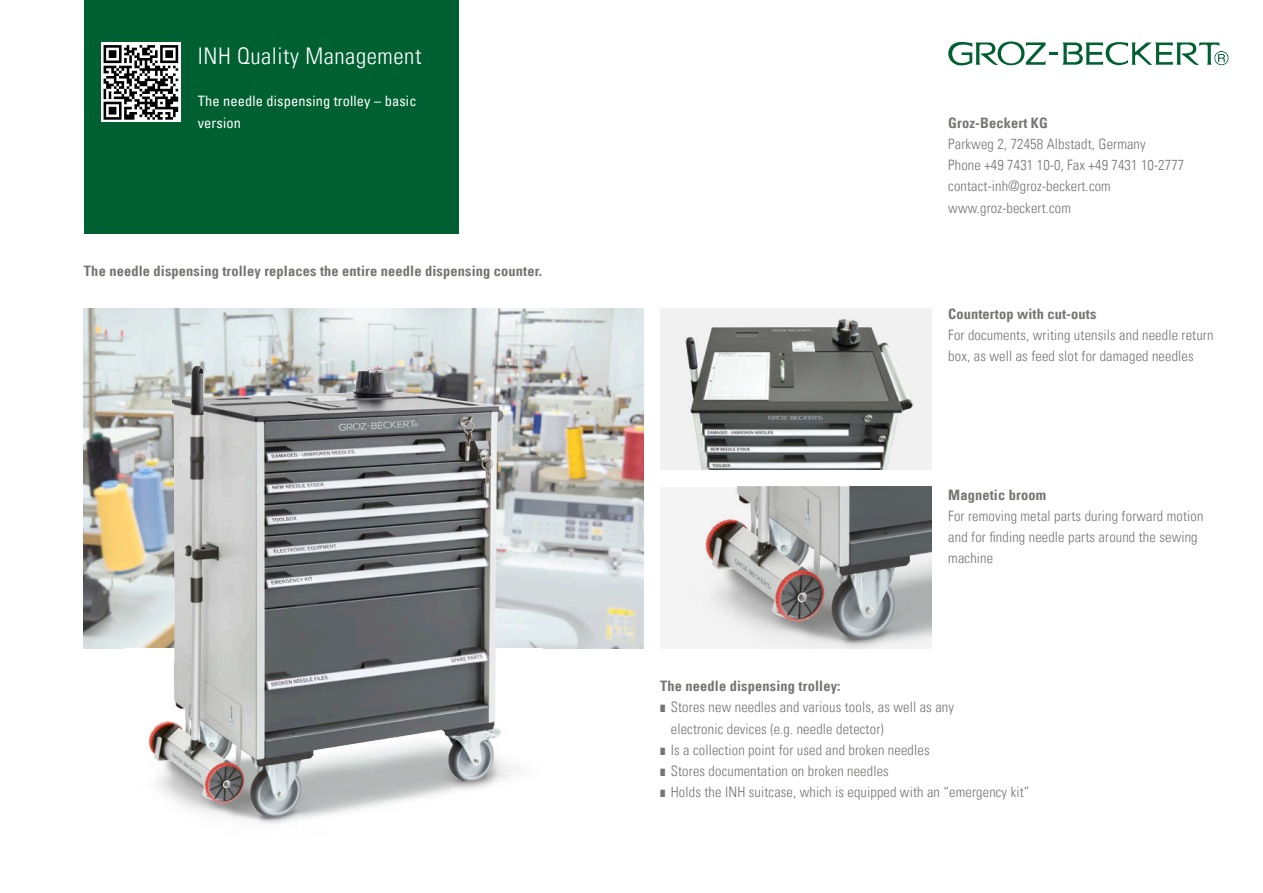
<style>
.page{position:relative;width:1263px;height:893px;background:#fff}
.page>*{position:absolute;margin:0;border:0;box-sizing:border-box;transform-origin:0 0}
.t1{font:22.95px "Univers Com 47 Light Cond";letter-spacing:.025em;color:#fff}
.t2{font:14.4px/21.3px "Univers Com 47 Light Cond";letter-spacing:.01em;color:#757574}
.t3{font:14.4px "Univers Com 67 Bold Cond";letter-spacing:.01em;color:#757574}
.t4{font:condensed 14.4px/21.3px "Univers Com 57";letter-spacing:.01em;color:#fff}
.s1{font-family:"Monotype Sorts";font-size:10.2px}
</style>
<div class="page">
<div style="left:84px;top:0;width:374px;height:234px;background:#006032"></div>
<svg style="left:948px;top:41px;width:280px;height:24px"></svg>
<svg style="left:101px;top:43px;width:80px;height:79px"></svg>
<svg style="left:104px;top:45px;width:74px;height:75px"></svg>
<img style="left:84px;top:308px;width:559px;height:340px">
<img style="left:148px;top:729px;width:372px;height:95px">
<img style="left:150px;top:375px;width:351px;height:442px">
<img style="left:660px;top:308px;width:271px;height:162px">
<div style="left:660px;top:487px;width:271px;height:161px;background:#f4f4f4"></div>
<img style="left:705px;top:487px;width:226px;height:161px">
<h1 class="t1" style="left:198px;top:42px;width:225px">INH Quality Management</h1>
<p class="t4" style="left:198px;top:90px;width:220px">The needle dispensing trolley – basic version</p>
<p class="t3" style="left:84px;top:262px;width:459px">The needle dispensing trolley replaces the entire needle dispensing counter.</p>
<p class="t3" style="left:948px;top:114px;width:101px">Groz-Beckert KG</p>
<p class="t2" style="left:948px;top:133px;width:237px">Parkweg 2, 72458 Albstadt, Germany<br>Phone +49 7431 10-0, Fax +49 7431 10-2777 contact-inh@groz-beckert.com www.groz-beckert.com</p>
<p class="t3" style="left:948px;top:305px;width:150px">Countertop with cut-outs</p>
<p class="t2" style="left:948px;top:324px;width:267px">For documents, writing utensils and needle return box, as well as feed slot for damaged needles</p>
<p class="t3" style="left:948px;top:486px;width:99px">Magnetic broom</p>
<p class="t2" style="left:948px;top:505px;width:257px">For removing metal parts during forward motion and for finding needle parts around the sewing machine</p>
<p class="t3" style="left:660px;top:677px;width:182px">The needle dispensing trolley:</p>
<p class="t2" style="left:660px;top:696px;width:295px"><span class="s1">]]</span> Stores new needles and various tools, as well as any</p>
<p class="t2" style="left:671px;top:718px;width:214px">electronic devices (e.g. needle detector)</p>
<p class="t2" style="left:660px;top:739px;width:271px"><span class="s1">]]</span> Is a collection point for used and broken needles</p>
<p class="t2" style="left:660px;top:760px;width:230px"><span class="s1">]]</span> Stores documentation on broken needles</p>
<p class="t2" style="left:660px;top:782px;width:371px"><span class="s1">]]</span> Holds the INH suitcase, which is equipped with an “emergency kit”</p>
</div>
